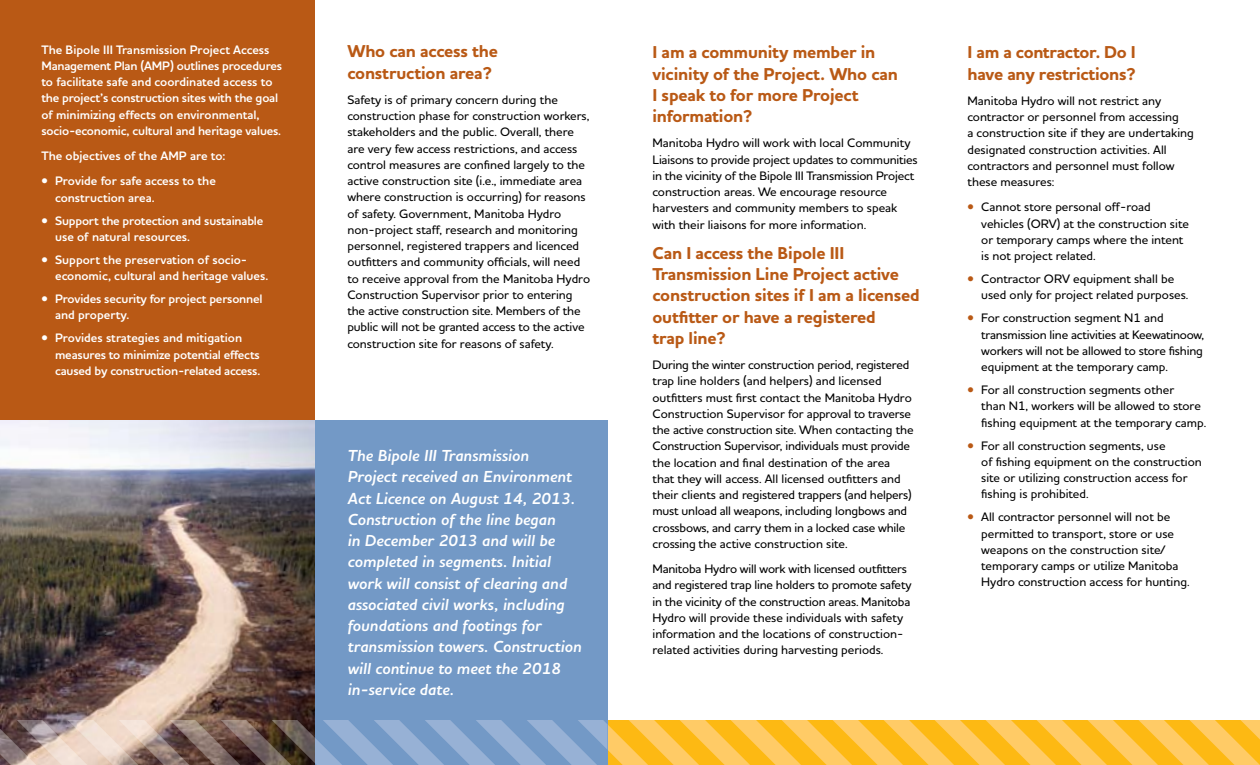
<style>
.page{position:relative;width:1260px;height:765px;background:#fff}
.page>*{position:absolute;margin:0;border:0;box-sizing:border-box;transform-origin:0 0}
.t1{font:700 expanded 17.5px/21.2px "MH Houschka Std";letter-spacing:-.01em;color:#b95915}
.t2{font:italic 700 16.25px/21.2px "MH Houschka Std";color:#fff}
.t3{font:500 12.5px/16.2px "MH Houschka Std";color:#000}
.t4{font:700 12.5px/16.2px "MH Houschka Std";letter-spacing:-.015em;color:#fff}
.s1{color:#b95915}
</style>
<div class="page">
<div style="left:0;top:0;width:315px;height:421px;background:#b95915"></div>
<img style="left:0;top:421px;width:315px;height:299px">
<div style="left:315px;top:421px;width:293px;height:344px;background:#7399c6"></div>
<svg style="left:0;top:720px;width:1260px;height:45px;background:#c7aa6d"></svg>
<p class="t4" style="left:41px;top:41px;width:242px">The Bipole III Transmission Project Access Management Plan (AMP) outlines procedures to facilitate safe and coordinated access to the project’s construction sites with the goal of minimizing effects on environmental, socio-economic, cultural and heritage values.</p>
<p class="t4" style="left:41px;top:148px;width:186px">The objectives of the AMP are to:</p>
<p class="t4" style="left:55px;top:173px;width:162px;text-indent:-14px">• Provide for safe access to the construction area.</p>
<p class="t4" style="left:55px;top:212px;width:210px;text-indent:-14px">• Support the protection and sustainable use of natural resources.</p>
<p class="t4" style="left:55px;top:251px;width:215px;text-indent:-14px">• Support the preservation of socio&shy;economic, cultural and heritage values.</p>
<p class="t4" style="left:55px;top:291px;width:209px;text-indent:-14px">• Provides security for project personnel and property.</p>
<p class="t4" style="left:55px;top:330px;width:207px;text-indent:-14px">• Provides strategies and mitigation measures to minimize potential effects caused by construction-related access.</p>
<h1 class="t1" style="left:347px;top:41px;width:152px">Who can access the construction area?</h1>
<p class="t3" style="left:347px;top:91px;width:244px">Safety is of primary concern during the construction phase for construction workers, stakeholders and the public. Overall, there are very few access restrictions, and access control measures are confined largely to the active construction site (i.e., immediate area where construction is occurring) for reasons of safety. Government, Manitoba Hydro non-project staff, research and monitoring personnel, registered trappers and licenced outfitters and community officials, will need to receive approval from the Manitoba Hydro Construction Supervisor prior to entering the active construction site. Members of the public will not be granted access to the active construction site for reasons of safety.</p>
<p class="t2" style="left:348px;top:445px;width:236px">The Bipole III Transmission<br>Project received an Environment<br>Act Licence on August 14, 2013.<br>Construction of the line began<br>in December 2013 and will be completed in segments. Initial work will consist of clearing and associated civil works, including foundations and footings for transmission towers. Construction will continue to meet the 2018 in-service date.</p>
<h1 class="t1" style="left:652px;top:42px;width:247px">I am a community member in vicinity of the Project. Who can<br>I speak to for more Project information?</h1>
<p class="t3" style="left:652px;top:135px;width:267px">Manitoba Hydro will work with local Community Liaisons to provide project updates to communities in the vicinity of the Bipole III Transmission Project construction areas. We encourage resource harvesters and community members to speak with their liaisons for more information.</p>
<h1 class="t1" style="left:652px;top:243px;width:269px">Can I access the Bipole III<br>Transmission Line Project active construction sites if I am a licensed outfitter or have a registered<br>trap line?</h1>
<p class="t3" style="left:652px;top:356px;width:263px">During the winter construction period, registered trap line holders (and helpers) and licensed outfitters must first contact the Manitoba Hydro Construction Supervisor for approval to traverse the active construction site. When contacting the Construction Supervisor, individuals must provide the location and final destination of the area that they will access. All licensed outfitters and their clients and registered trappers (and helpers) must unload all weapons, including longbows and crossbows, and carry them in a locked case while crossing the active construction site.</p>
<p class="t3" style="left:652px;top:560px;width:260px">Manitoba Hydro will work with licensed outfitters and registered trap line holders to promote safety in the vicinity of the construction areas. Manitoba Hydro will provide these individuals with safety information and the locations of construction&shy;related activities during harvesting periods.</p>
<h1 class="t1" style="left:968px;top:42px;width:170px">I am a contractor. Do I have any restrictions?</h1>
<p class="t3" style="left:968px;top:92px;width:228px">Manitoba Hydro will not restrict any contractor or personnel from accessing<br>a construction site if they are undertaking designated construction activities. All contractors and personnel must follow these measures:</p>
<p class="t3" style="left:981px;top:199px;width:209px;text-indent:-14px"><span class="s1">•</span> Cannot store personal off-road vehicles (ORV) at the construction site or temporary camps where the intent is not project related.</p>
<p class="t3" style="left:981px;top:270px;width:209px;text-indent:-14px"><span class="s1">•</span> Contractor ORV equipment shall be used only for project related purposes.</p>
<p class="t3" style="left:981px;top:310px;width:224px;text-indent:-14px"><span class="s1">•</span> For construction segment N1 and transmission line activities at Keewatinoow, workers will not be allowed to store fishing equipment at the temporary camp.</p>
<p class="t3" style="left:981px;top:381px;width:227px;text-indent:-14px"><span class="s1">•</span> For all construction segments other<br>than N1, workers will be allowed to store fishing equipment at the temporary camp.</p>
<p class="t3" style="left:981px;top:437px;width:222px;text-indent:-14px"><span class="s1">•</span> For all construction segments, use<br>of fishing equipment on the construction site or utilizing construction access for fishing is prohibited.</p>
<p class="t3" style="left:981px;top:509px;width:210px;text-indent:-14px"><span class="s1">•</span> All contractor personnel will not be permitted to transport, store or use weapons on the construction site/ temporary camps or utilize Manitoba Hydro construction access for hunting.</p>
</div>
